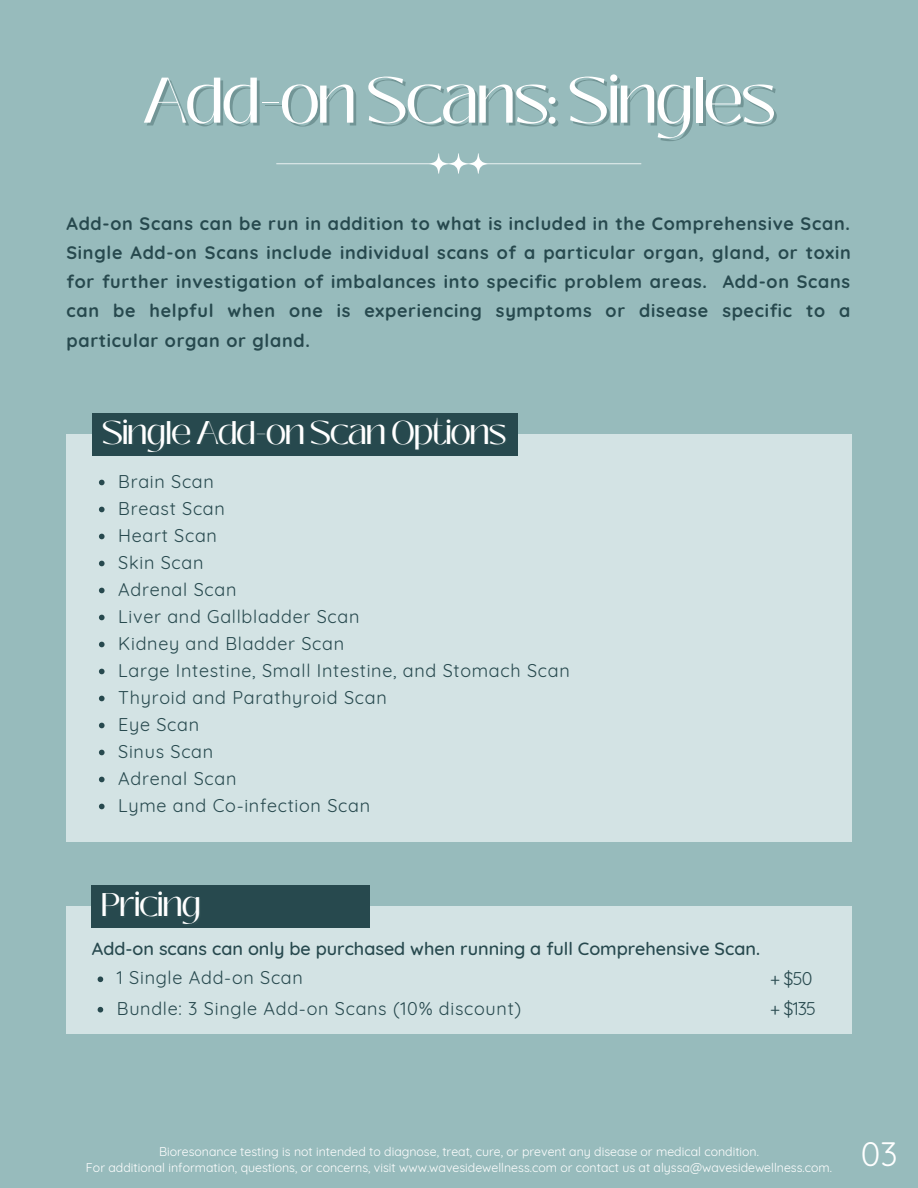
<style>
.page{position:relative;width:918px;height:1188px;background:#97bbbc}
.page>*{position:absolute;margin:0;border:0;box-sizing:border-box;transform-origin:0 0}
.t1{font:64.2px "Black Mango";letter-spacing:-.05em;color:#fff}
.t2{font:33px "Quicksand";color:#fff}
.t3{font:32.7px "Black Mango";letter-spacing:-.05em;color:#fff}
.t4{font:700 18px/29.2px "Quicksand";letter-spacing:.04em;color:#27494e;text-align:justify}
.t5{font:18px "Quicksand";letter-spacing:.04em;color:#27494e}
.t6{font:500 18px "Quicksand";color:#27494e}
.t7{font:12.45px "Quicksand";color:#fff}
</style>
<div class="page">
<svg style="left:276px;top:153px;width:366px;height:21px"></svg>
<div style="left:66px;top:434px;width:786px;height:408px;background:#d3e3e4"></div>
<svg style="left:99px;top:480px;width:6px;height:5px"></svg>
<svg style="left:99px;top:507px;width:6px;height:5px"></svg>
<svg style="left:99px;top:534px;width:6px;height:5px"></svg>
<svg style="left:99px;top:561px;width:6px;height:5px"></svg>
<svg style="left:99px;top:588px;width:6px;height:5px"></svg>
<svg style="left:99px;top:615px;width:6px;height:5px"></svg>
<svg style="left:99px;top:642px;width:6px;height:5px"></svg>
<svg style="left:99px;top:669px;width:6px;height:5px"></svg>
<svg style="left:99px;top:696px;width:6px;height:5px"></svg>
<svg style="left:99px;top:723px;width:6px;height:5px"></svg>
<svg style="left:99px;top:750px;width:6px;height:5px"></svg>
<svg style="left:99px;top:777px;width:6px;height:5px"></svg>
<svg style="left:99px;top:804px;width:6px;height:5px"></svg>
<div style="left:92px;top:413px;width:425px;height:42px;background:#27494e"></div>
<div style="left:66px;top:907px;width:786px;height:127px;background:#d3e3e4"></div>
<svg style="left:98px;top:976px;width:5px;height:6px"></svg>
<svg style="left:98px;top:1007px;width:5px;height:6px"></svg>
<div style="left:92px;top:885px;width:278px;height:43px;background:#27494e"></div>
<p class="t1" style="left:142px;top:52px;width:636px">Add-on Scans: Singles</p>
<p class="t4" style="left:66px;top:208px;width:786px">Add-on Scans can be run in addition to what is included in the Comprehensive Scan.<br>Single Add-on Scans include individual scans of a particular organ, gland, or toxin for further investigation of imbalances into specific problem areas. Add-on Scans can be helpful when one is experiencing symptoms or disease specific to a particular organ or gland.</p>
<p class="t3" style="left:102px;top:408px;width:406px">Single Add-on Scan Options</p>
<p class="t5" style="left:118px;top:470px;width:97px">Brain Scan</p>
<p class="t5" style="left:118px;top:497px;width:108px">Breast Scan</p>
<p class="t5" style="left:118px;top:524px;width:100px">Heart Scan</p>
<p class="t5" style="left:118px;top:551px;width:87px">Skin Scan</p>
<p class="t5" style="left:118px;top:578px;width:120px">Adrenal Scan</p>
<p class="t5" style="left:118px;top:605px;width:243px">Liver and Gallbladder Scan</p>
<p class="t5" style="left:118px;top:632px;width:227px">Kidney and Bladder Scan</p>
<p class="t5" style="left:118px;top:659px;width:453px">Large Intestine, Small Intestine, and Stomach Scan</p>
<p class="t5" style="left:118px;top:686px;width:270px">Thyroid and Parathyroid Scan</p>
<p class="t5" style="left:118px;top:713px;width:82px">Eye Scan</p>
<p class="t5" style="left:118px;top:740px;width:96px">Sinus Scan</p>
<p class="t5" style="left:118px;top:767px;width:120px">Adrenal Scan</p>
<p class="t5" style="left:118px;top:794px;width:253px">Lyme and Co-infection Scan</p>
<p class="t3" style="left:100px;top:880px;width:103px">Pricing</p>
<p class="t6" style="left:92px;top:937px;width:670px">Add-on scans can only be purchased when running a full Comprehensive Scan.</p>
<p class="t5" style="left:117px;top:966px;width:187px">1 Single Add-on Scan</p>
<p class="t5" style="left:117px;top:997px;width:406px">Bundle: 3 Single Add-on Scans (10% discount)</p>
<p class="t5" style="left:770px;top:967px;width:44px">+ $50</p>
<p class="t5" style="left:770px;top:997px;width:47px">+ $135</p>
<p class="t7" style="left:159px;top:1143px;width:601px">Bioresonance testing is not intended to diagnose, treat, cure, or prevent any disease or medical condition.</p>
<p class="t7" style="left:86px;top:1160px;width:748px">For additional information, questions, or concerns, visit www.wavesidewellness.com or contact us at alyssa@wavesidewellness.com.</p>
<p class="t2" style="left:861px;top:1133px;width:38px">03</p>
</div>
